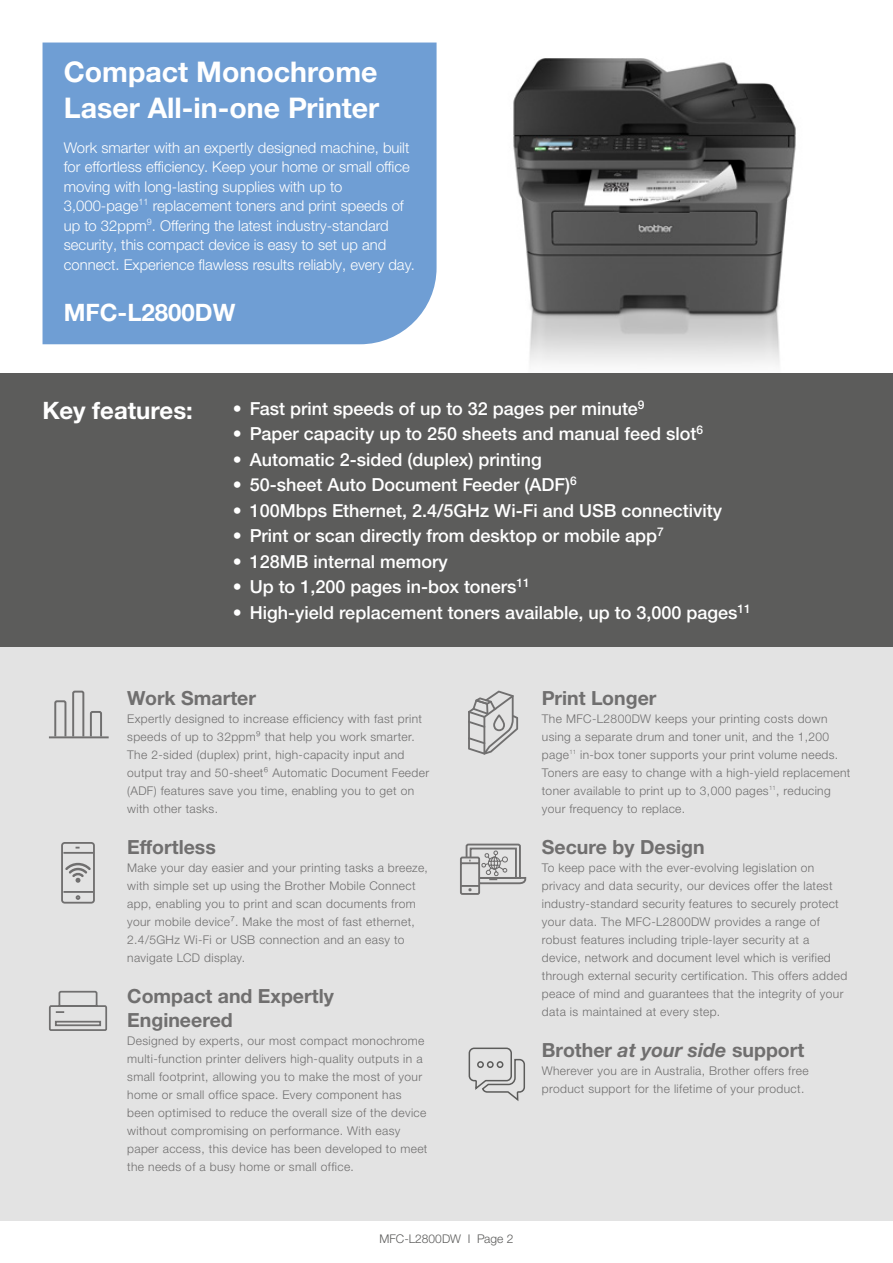
<style>
.page{position:relative;width:893px;height:1263px;background:#fff}
.page>*{position:absolute;margin:0;border:0;box-sizing:border-box;transform-origin:0 0}
.t1{font:700 28.5px/36px "Helvetica Neue LTW1 G";color:#fff}
.t2{font:700 24px "Helvetica Neue LTW1 G";color:#fff}
.t3{font:700 19.5px/23.4px "Helvetica Neue LTW1 G";color:#706f6f}
.t4{font:500 18px "Helvetica Neue LTW1 G";color:#fff}
.t5{font:300 14.85px/19.5px "Helvetica Neue LTW1 G";color:#fff}
.t6{font:300 12px/18px "Helvetica Neue LTW1 G";letter-spacing:.03em;color:#706f6f}
.t7{font:300 12px "Helvetica Neue LTW1 G";color:#5c5c5b}
.s1{font-style:italic}
</style>
<div class="page">
<div style="left:0;top:632px;width:893px;height:588px;background:#e3e3e3"></div>
<svg style="left:460px;top:843px;width:67px;height:52px"></svg>
<svg style="left:49px;top:690px;width:60px;height:49px"></svg>
<svg style="left:49px;top:990px;width:59px;height:41px"></svg>
<svg style="left:468px;top:1047px;width:57px;height:54px"></svg>
<svg style="left:61px;top:842px;width:34px;height:62px"></svg>
<svg style="left:468px;top:691px;width:50px;height:63px"></svg>
<img style="left:513px;top:58px;width:283px;height:307px">
<div style="left:0;top:373px;width:893px;height:273px;background:#5c5c5b"></div>
<div style="left:43px;top:43px;width:394px;height:301px;background:#6f9ed4"></div>
<h1 class="t1" style="left:64px;top:54px;width:317px">Compact Monochrome<br>Laser All-in-one Printer</h1>
<p class="t5" style="left:64px;top:137px;width:353px">Work smarter with an expertly designed machine, built for effortless efficiency. Keep your home or small office moving with long-lasting supplies with up to 3,000-page<sup>11</sup> replacement toners and print speeds of up to 32ppm<sup>9</sup>. Offering the latest industry-standard security, this compact device is easy to set up and connect. Experience flawless results reliably, every day.</p>
<h2 class="t2" style="left:64px;top:298px;width:173px">MFC-L2800DW</h2>
<h2 class="t2" style="left:43px;top:396px;width:152px">Key features:</h2>
<h3 class="t4" style="left:233px;top:398px;width:413px">• Fast print speeds of up to 32 pages per minute<sup>9</sup></h3>
<h3 class="t4" style="left:233px;top:423px;width:472px">• Paper capacity up to 250 sheets and manual feed slot<sup>6</sup></h3>
<h3 class="t4" style="left:233px;top:449px;width:310px">• Automatic 2-sided (duplex) printing</h3>
<h3 class="t4" style="left:233px;top:474px;width:346px">• 50-sheet Auto Document Feeder (ADF)<sup>6</sup></h3>
<h3 class="t4" style="left:233px;top:500px;width:491px">• 100Mbps Ethernet, 2.4/5GHz Wi-Fi and USB connectivity</h3>
<h3 class="t4" style="left:233px;top:525px;width:432px">• Print or scan directly from desktop or mobile app<sup>7</sup></h3>
<h3 class="t4" style="left:233px;top:551px;width:217px">• 128MB internal memory</h3>
<h3 class="t4" style="left:233px;top:576px;width:299px">• Up to 1,200 pages in-box toners<sup>11</sup></h3>
<h3 class="t4" style="left:233px;top:602px;width:520px">• High-yield replacement toners available, up to 3,000 pages<sup>11</sup></h3>
<h3 class="t3" style="left:127px;top:686px;width:130px">Work Smarter</h3>
<p class="t6" style="left:127px;top:709px;width:303px">Expertly designed to increase efficiency with fast print speeds of up to 32ppm⁹ that help you work smarter.<br>The 2-sided (duplex) print, high-capacity input and output tray and 50-sheet⁶ Automatic Document Feeder (ADF) features save you time, enabling you to get on with other tasks.</p>
<h3 class="t3" style="left:127px;top:835px;width:90px">Effortless</h3>
<p class="t6" style="left:127px;top:859px;width:302px">Make your day easier and your printing tasks a breeze, with simple set up using the Brother Mobile Connect app, enabling you to print and scan documents from your mobile device⁷. Make the most of fast ethernet, 2.4/5GHz Wi-Fi or USB connection and an easy to navigate LCD display.</p>
<h3 class="t3" style="left:127px;top:985px;width:208px">Compact and Expertly<br>Engineered</h3>
<p class="t6" style="left:127px;top:1031px;width:302px">Designed by experts, our most compact monochrome multi-function printer delivers high-quality outputs in a small footprint, allowing you to make the most of your home or small office space. Every component has been optimised to reduce the overall size of the device without compromising on performance. With easy paper access, this device has been developed to meet the needs of a busy home or small office.</p>
<p class="t7" style="left:380px;top:1231px;width:135px">MFC-L2800DW I Page 2</p>
<h3 class="t3" style="left:542px;top:686px;width:116px">Print Longer</h3>
<p class="t6" style="left:542px;top:709px;width:310px">The MFC-L2800DW keeps your printing costs down using a separate drum and toner unit, and the 1,200 page<sup>11</sup> in-box toner supports your print volume needs.<br>Toners are easy to change with a high-yield replacement toner available to print up to 3,000 pages<sup>11</sup>, reducing your frequency to replace.</p>
<h3 class="t3" style="left:542px;top:835px;width:164px">Secure by Design</h3>
<p class="t6" style="left:542px;top:859px;width:307px">To keep pace with the ever-evolving legislation on privacy and data security, our devices offer the latest industry-standard security features to securely protect your data. The MFC-L2800DW provides a range of robust features including triple-layer security at a device, network and document level which is verified through external security certification. This offers added peace of mind and guarantees that the integrity of your data is maintained at every step.</p>
<h3 class="t3" style="left:542px;top:1039px;width:264px">Brother <span class="s1">at your side</span> support</h3>
<p class="t6" style="left:542px;top:1062px;width:268px">Wherever you are in Australia, Brother offers free product support for the lifetime of your product.</p>
</div>
